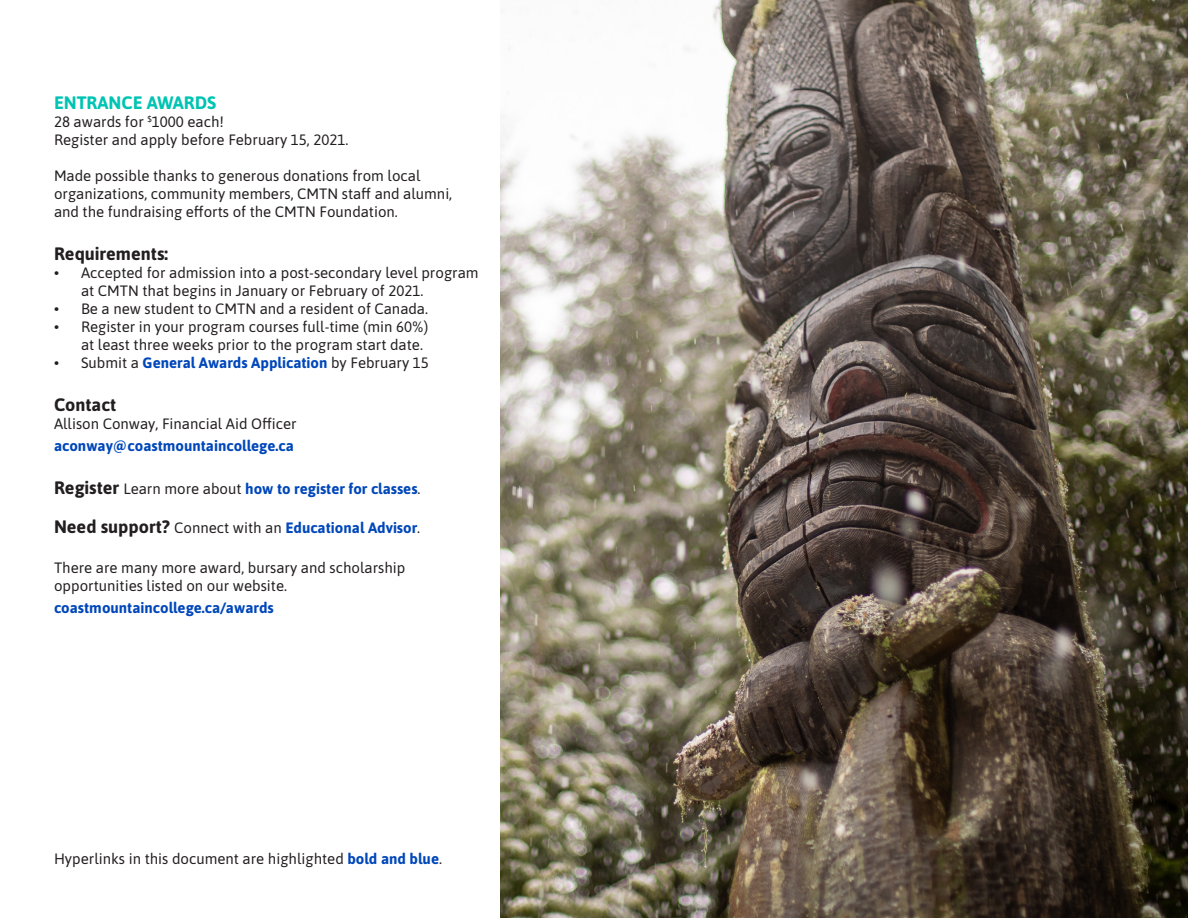
<style>
.page{position:relative;width:1188px;height:918px;background:#fff}
.page>*{position:absolute;margin:0;border:0;box-sizing:border-box;transform-origin:0 0}
.t1{font:700 18px "Asap";color:#231f20}
.t2{font:700 18px "Asap";color:#00c4b3}
.t3{font:15px/18px "Asap";color:#231f20}
.t4{font:700 15px "Asap";color:#0047ba}
.s1{font-weight:400;color:#231f20}
.s2{font-weight:700;color:#0047ba}
.s3{font-size:18px;color:#231f20}
</style>
<div class="page">
<img style="left:500px;top:0;width:688px;height:918px">
<p class="t2" style="left:54px;top:90px;width:164px">ENTRANCE AWARDS</p>
<p class="t3" style="left:54px;top:112px;width:296px">28 awards for <sup>$</sup>1000 each!<br>Register and apply before February 15, 2021.</p>
<p class="t3" style="left:54px;top:166px;width:400px">Made possible thanks to generous donations from local organizations, community members, CMTN staff and alumni, and the fundraising efforts of the CMTN Foundation.</p>
<p class="t1" style="left:54px;top:241px;width:116px">Requirements:</p>
<p class="t3" style="left:81px;top:263px;width:399px;text-indent:-27px">• Accepted for admission into a post-secondary level program at CMTN that begins in January or February of 2021.</p>
<p class="t3" style="left:54px;top:299px;width:376px">• Be a new student to CMTN and a resident of Canada.</p>
<p class="t3" style="left:81px;top:317px;width:349px;text-indent:-27px">• Register in your program courses full-time (min 60%) at least three weeks prior to the program start date.</p>
<p class="t4" style="left:54px;top:352px;width:376px"><span class="s1">• Submit a</span> General Awards Application <span class="s1">by February 15</span></p>
<p class="t1" style="left:54px;top:392px;width:64px">Contact</p>
<p class="t3" style="left:54px;top:412px;width:244px;line-height:21.6px">Allison Conway, Financial Aid Officer <span class="s2">aconway@coastmountaincollege.ca</span></p>
<p class="t4" style="left:54px;top:478px;width:368px"><span class="s3">Register</span> <span class="s1">Learn more about</span> how to register for classes<span class="s1">.</span></p>
<p class="t4" style="left:54px;top:517px;width:368px"><span class="s3">Need support?</span> <span class="s1">Connect with an</span> Educational Advisor<span class="s1">.</span></p>
<p class="t3" style="left:54px;top:558px;width:353px">There are many more award, bursary and scholarship opportunities listed on our website.</p>
<p class="t4" style="left:54px;top:597px;width:221px">coastmountaincollege.ca/awards</p>
<p class="t3" style="left:54px;top:849px;width:390px">Hyperlinks in this document are highlighted <span class="s2">bold and blue</span>.</p>
</div>
